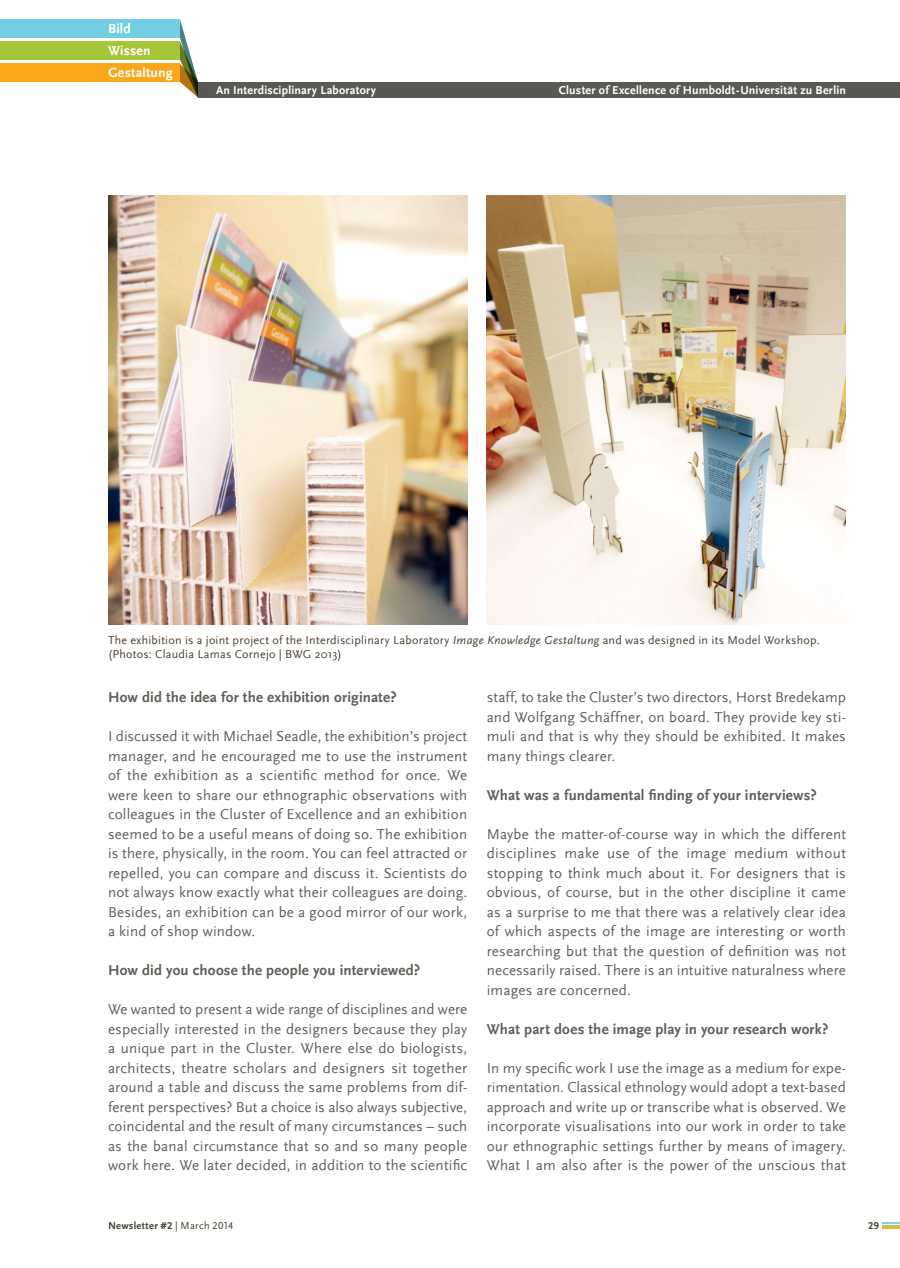
<style>
.page{position:relative;width:900px;height:1268px;background:#fff}
.page>*{position:absolute;margin:0;border:0;box-sizing:border-box;transform-origin:0 0}
.t1{font:15px/19.5px "Scala Sans";letter-spacing:.015em;color:#635d58;text-align:justify}
.t2{font:700 15px "Scala Sans";letter-spacing:.01em;color:#635d58}
.t3{font:700 13.8px "Scala Sans";letter-spacing:.015em;color:#fff}
.t4{font:12px/14.7px "Scala Sans";letter-spacing:.02em;color:#4a4131}
.t5{font:700 12px "Scala Sans";letter-spacing:.02em;color:#fff}
.t6{font:10.5px "Scala Sans Bold LF";letter-spacing:.025em;color:#4a4131}
.s1{font-style:italic}
.s2{font-family:"Scala Sans Regular LF"}
</style>
<div class="page">
<svg style="left:180px;top:20px;width:18px;height:78px"></svg>
<div style="left:0;top:20px;width:180px;height:18px;background:#74cee2"></div>
<div style="left:0;top:42px;width:180px;height:18px;background:#a7c539"></div>
<div style="left:0;top:64px;width:180px;height:18px;background:#faa61a"></div>
<div style="left:198px;top:82px;width:702px;height:16px;background:#5b5954"></div>
<svg style="left:882px;top:1222px;width:18px;height:6px"></svg>
<img style="left:486px;top:195px;width:360px;height:429px">
<img style="left:108px;top:195px;width:360px;height:429px">
<p class="t3" style="left:108px;top:21px;width:24px">Bild</p>
<p class="t3" style="left:108px;top:43px;width:44px">Wissen</p>
<p class="t3" style="left:108px;top:66px;width:66px">Gestaltung</p>
<p class="t5" style="left:216px;top:83px;width:161px">An Interdisciplinary Laboratory</p>
<p class="t5" style="left:559px;top:83px;width:289px">Cluster of Excellence of Humboldt-Universität zu Berlin</p>
<p class="t4" style="left:108px;top:632px;width:713px">The exhibition is a joint project of the Interdisciplinary Laboratory <span class="s1">Image Knowledge Gestaltung</span> and was designed in its Model Workshop. (Photos: Claudia Lamas Cornejo | BWG 2013)</p>
<p class="t2" style="left:108px;top:689px;width:290px">How did the idea for the exhibition originate?</p>
<p class="t1" style="left:108px;top:727px;width:361px">I discussed it with Michael Seadle, the exhibition’s project manager, and he encouraged me to use the instrument of the exhibition as a scientific method for once. We were keen to share our ethnographic observations with colleagues in the Cluster of Excellence and an exhibition seemed to be a useful means of doing so. The exhibition is there, physically, in the room. You can feel attracted or repelled, you can compare and discuss it. Scientists do not always know exactly what their colleagues are doing.<br>Besides, an exhibition can be a good mirror of our work, a kind of shop window.</p>
<p class="t2" style="left:108px;top:962px;width:314px">How did you choose the people you interviewed?</p>
<p class="t1" style="left:108px;top:1000px;width:361px">We wanted to present a wide range of disciplines and were especially interested in the designers because they play a unique part in the Cluster. Where else do biologists, architects, theatre scholars and designers sit together around a table and discuss the same problems from dif&shy;ferent perspectives? But a choice is also always subjective, coincidental and the result of many circumstances – such as the banal circumstance that so and so many people work here. We later decided, in addition to the scientific</p>
<p class="t6" style="left:108px;top:1219px;width:127px">Newsletter #2 <span class="s2">| March 2014</span></p>
<p class="t1" style="left:487px;top:688px;width:361px">staff, to take the Cluster’s two directors, Horst Bredekamp and Wolfgang Schäffner, on board. They provide key sti&shy;muli and that is why they should be exhibited. It makes many things clearer.</p>
<p class="t2" style="left:487px;top:787px;width:331px">What was a fundamental finding of your interviews?</p>
<p class="t1" style="left:487px;top:824px;width:361px">Maybe the matter-of-course way in which the different disciplines make use of the image medium without stopping to think much about it. For designers that is obvious, of course, but in the other discipline it came as a surprise to me that there was a relatively clear idea of which aspects of the image are interesting or worth researching but that the question of definition was not necessarily raised. There is an intuitive naturalness where images are concerned.</p>
<p class="t2" style="left:487px;top:1021px;width:343px">What part does the image play in your research work?</p>
<p class="t1" style="left:487px;top:1058px;width:361px">In my specific work I use the image as a medium for expe&shy;rimentation. Classical ethnology would adopt a text-based approach and write up or transcribe what is observed. We incorporate visualisations into our work in order to take our ethnographic settings further by means of imagery.<br>What I am also after is the power of the unscious that</p>
<p class="t6" style="left:868px;top:1219px;width:12px">29</p>
</div>
